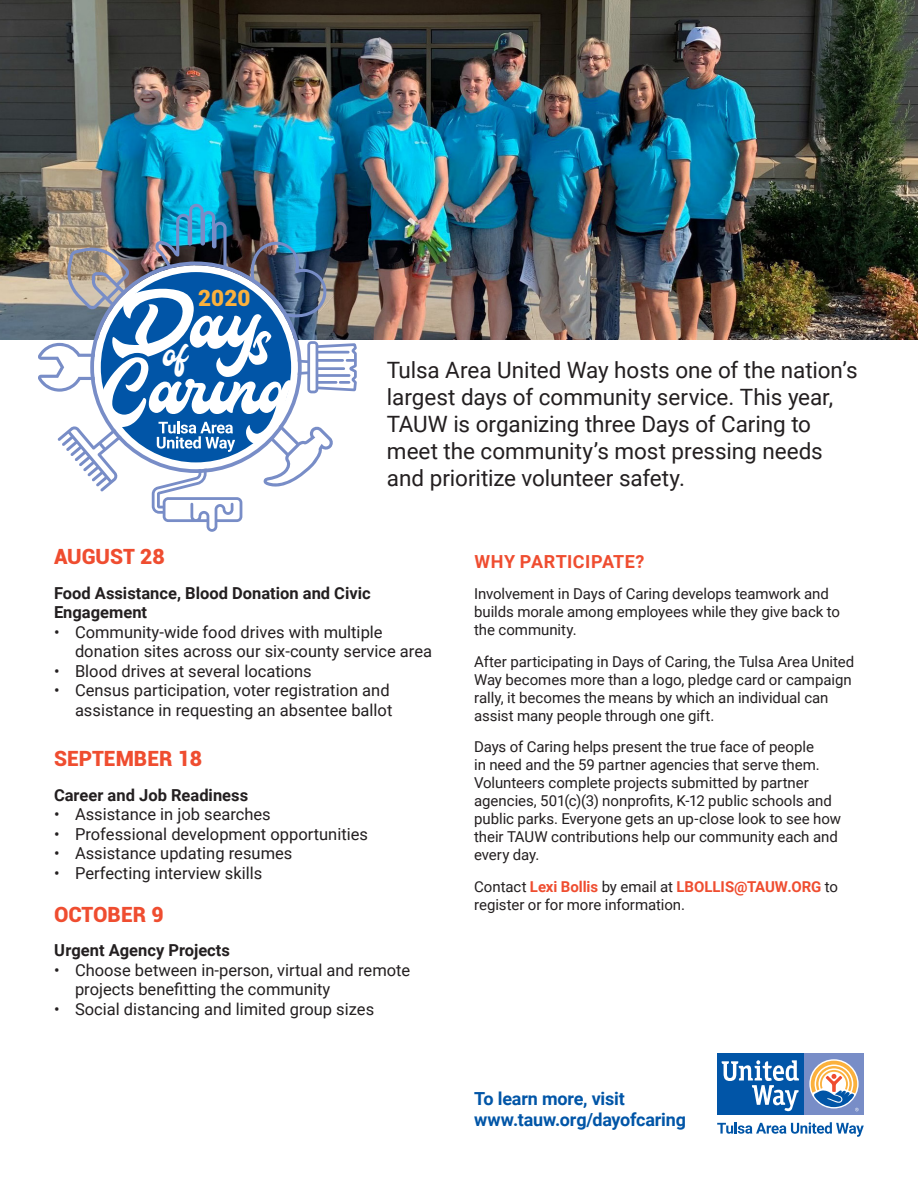
<style>
.page{position:relative;width:918px;height:1188px;background:#fff}
.page>*{position:absolute;margin:0;border:0;box-sizing:border-box;transform-origin:0 0}
.t1{font:45.9px "Houstander Demo";color:#fff}
.t2{font:22.5px/27px "Roboto";letter-spacing:-.005em;color:#231f20}
.t3{font:900 22.5px "Roboto";color:#fbb13d}
.t4{font:900 21px "Roboto";color:#ef4d30}
.t5{font:700 18px/21px "Roboto";letter-spacing:-.01em;color:#0155a7}
.t6{font:700 18px "Roboto";letter-spacing:.025em;color:#ef4d30}
.t7{font:16.5px/19.5px "Roboto";color:#231f20}
.t8{font:700 16.5px/19.5px "Roboto";color:#231f20}
.t9{font:15px/18px "Roboto";letter-spacing:-.005em;color:#231f20}
.s1{font-size:82.65px}
.s2{font-weight:700;color:#ef4d30}
</style>
<div class="page">
<div style="left:804px;top:1053px;width:60px;height:62px;background:#788dc7"></div>
<div style="left:717px;top:1053px;width:87px;height:62px;background:#0155a7"></div>
<svg style="left:809px;top:1059px;width:50px;height:49px"></svg>
<svg style="left:722px;top:1060px;width:77px;height:51px"></svg>
<svg style="left:811px;top:1061px;width:48px;height:50px"></svg>
<svg style="left:717px;top:1122px;width:147px;height:15px"></svg>
<img style="left:0;top:0;width:918px;height:339px">
<img style="left:38px;top:204px;width:319px;height:328px">
<svg style="left:90px;top:262px;width:212px;height:211px"></svg>
<p class="t3" style="left:198px;top:282px;width:54px">2020</p>
<p class="t1" style="left:163px;top:335px;width:108px">of <span class="s1">s</span></p>
<p class="t2" style="left:387px;top:355px;width:472px">Tulsa Area United Way hosts one of the nation’s largest days of community service. This year, TAUW is organizing three Days of Caring to meet the community’s most pressing needs and prioritize volunteer safety.</p>
<p class="t4" style="left:54px;top:542px;width:112px">AUGUST 28</p>
<p class="t8" style="left:54px;top:583px;width:318px">Food Assistance, Blood Donation and Civic<br>Engagement</p>
<p class="t7" style="left:75px;top:622px;width:359px;text-indent:-21px">• Community-wide food drives with multiple donation sites across our six-county service area</p>
<p class="t7" style="left:54px;top:661px;width:259px">• Blood drives at several locations</p>
<p class="t7" style="left:54px;top:680px;width:340px;text-align:right">• Census participation, voter registration and assistance in requesting an absentee ballot</p>
<p class="t4" style="left:54px;top:744px;width:150px">SEPTEMBER 18</p>
<p class="t8" style="left:54px;top:785px;width:196px">Career and Job Readiness</p>
<p class="t7" style="left:54px;top:804px;width:218px">• Assistance in job searches</p>
<p class="t7" style="left:54px;top:824px;width:316px">• Professional development opportunities</p>
<p class="t7" style="left:54px;top:843px;width:240px">• Assistance updating resumes</p>
<p class="t7" style="left:54px;top:863px;width:210px">• Perfecting interview skills</p>
<p class="t4" style="left:54px;top:900px;width:111px">OCTOBER 9</p>
<p class="t8" style="left:54px;top:940px;width:177px">Urgent Agency Projects</p>
<p class="t7" style="left:75px;top:960px;width:337px;text-indent:-21px">• Choose between in-person, virtual and remote projects benefitting the community</p>
<p class="t7" style="left:54px;top:999px;width:322px">• Social distancing and limited group sizes</p>
<p class="t6" style="left:474px;top:548px;width:172px">WHY PARTICIPATE?</p>
<p class="t9" style="left:474px;top:584px;width:367px">Involvement in Days of Caring develops teamwork and builds morale among employees while they give back to the community.</p>
<p class="t9" style="left:474px;top:652px;width:382px">After participating in Days of Caring, the Tulsa Area United Way becomes more than a logo, pledge card or campaign rally, it becomes the means by which an individual can assist many people through one gift.</p>
<p class="t9" style="left:474px;top:737px;width:368px">Days of Caring helps present the true face of people<br>in need and the 59 partner agencies that serve them.<br>Volunteers complete projects submitted by partner agencies, 501(c)(3) nonprofits, K-12 public schools and public parks. Everyone gets an up-close look to see how their TAUW contributions help our community each and every day.</p>
<p class="t9" style="left:474px;top:877px;width:365px">Contact <span class="s2">Lexi Bollis</span> by email at <span class="s2">LBOLLIS@TAUW.ORG</span> to register or for more information.</p>
<p class="t5" style="left:474px;top:1087px;width:213px">To learn more, visit www.tauw.org/dayofcaring</p>
</div>
